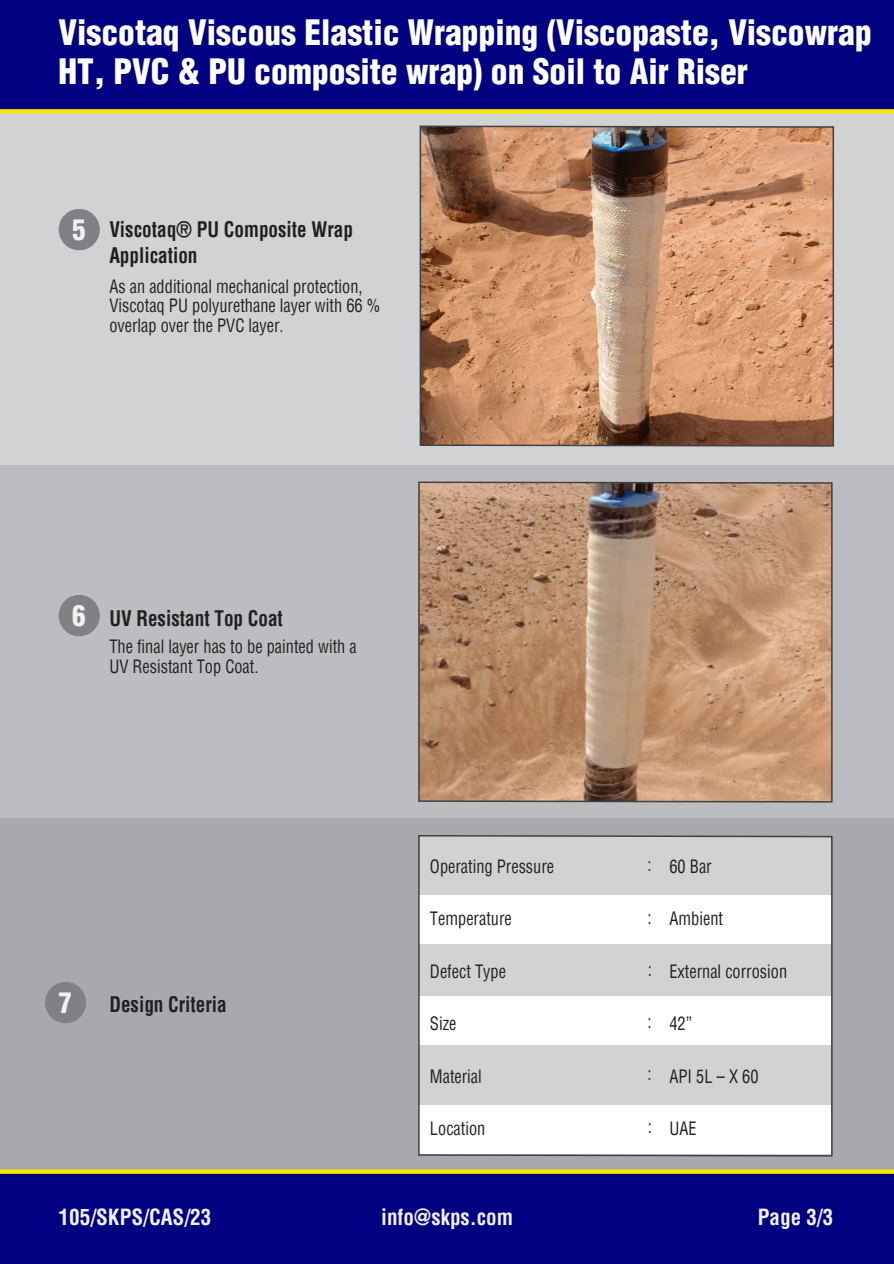
<style>
.page{position:relative;width:894px;height:1264px;background:#fff}
.page>*{position:absolute;margin:0;border:0;box-sizing:border-box;transform-origin:0 0}
.t1{font:900 condensed 34.2px/39px "Helvetica";color:#fff}
.t2{font:900 condensed 28.05px "Helvetica";color:#f1f1f2}
.t3{font:700 condensed 21.75px "Helvetica";color:#f1f1f2;scale:.96 1}
.t4{font:700 condensed 21.75px "Helvetica";color:#f1f1f2}
.t5{font:700 condensed 21px/25.2px "Helvetica";color:#231f20;scale:.91 1}
.t6{font:19.2px "Helvetica";color:#404041;scale:.78 1}
.t7{font:condensed 18px/19.5px "Helvetica";color:#231f20;scale:.91 1}
</style>
<div class="page">
<div style="left:0;top:0;width:893px;height:1264px;background:#010081"></div>
<div style="left:0;top:112px;width:893px;height:353px;background:#d1d2d4"></div>
<div style="left:0;top:465px;width:893px;height:353px;background:#bcbdc0"></div>
<div style="left:0;top:818px;width:893px;height:353px;background:#a8a9ad"></div>
<svg style="left:419px;top:125px;width:415px;height:322px"></svg>
<svg style="left:418px;top:481px;width:415px;height:322px"></svg>
<svg style="left:59px;top:209px;width:41px;height:42px"></svg>
<svg style="left:0;top:1169px;width:893px;height:5px"></svg>
<svg style="left:0;top:109px;width:893px;height:5px"></svg>
<svg style="left:59px;top:595px;width:41px;height:42px"></svg>
<svg style="left:45px;top:982px;width:41px;height:41px"></svg>
<svg style="left:418px;top:835px;width:415px;height:322px"></svg>
<h1 class="t1" style="left:59px;top:13px;width:814px">Viscotaq Viscous Elastic Wrapping (Viscopaste, Viscowrap<br>HT, PVC &amp; PU composite wrap) on Soil to Air Riser</h1>
<h2 class="t2" style="left:72px;top:212px;width:15px">5</h2>
<p class="t5" style="left:109px;top:217px;width:269px">Viscotaq® PU Composite Wrap<br>Application</p>
<p class="t7" style="left:109px;top:276px;width:299px">As an additional mechanical protection,<br>Viscotaq PU polyurethane layer with 66 % overlap over the PVC layer.</p>
<h2 class="t2" style="left:72px;top:598px;width:15px">6</h2>
<p class="t5" style="left:109px;top:605px;width:192px">UV Resistant Top Coat</p>
<p class="t7" style="left:109px;top:636px;width:273px">The final layer has to be painted with a<br>UV Resistant Top Coat.</p>
<h2 class="t2" style="left:58px;top:985px;width:15px">7</h2>
<p class="t5" style="left:109px;top:990px;width:130px">Design Criteria</p>
<p class="t7" style="left:430px;top:856px;width:138px">Operating Pressure</p>
<p class="t7" style="left:430px;top:908px;width:91px">Temperature</p>
<p class="t7" style="left:430px;top:961px;width:85px">Defect Type</p>
<p class="t7" style="left:430px;top:1013px;width:30px">Size</p>
<p class="t7" style="left:430px;top:1066px;width:58px">Material</p>
<p class="t7" style="left:430px;top:1118px;width:62px">Location</p>
<p class="t6" style="left:647px;top:853px;width:7px">:</p>
<p class="t6" style="left:647px;top:906px;width:7px">:</p>
<p class="t6" style="left:647px;top:958px;width:7px">:</p>
<p class="t6" style="left:647px;top:1010px;width:7px">:</p>
<p class="t6" style="left:647px;top:1062px;width:7px">:</p>
<p class="t6" style="left:647px;top:1115px;width:7px">:</p>
<p class="t7" style="left:669px;top:856px;width:48px">60 Bar</p>
<p class="t7" style="left:669px;top:908px;width:60px">Ambient</p>
<p class="t7" style="left:669px;top:961px;width:131px">External corrosion</p>
<p class="t7" style="left:669px;top:1013px;width:26px">42”</p>
<p class="t7" style="left:669px;top:1066px;width:99px">API 5L – X 60</p>
<p class="t7" style="left:669px;top:1118px;width:31px">UAE</p>
<p class="t4" style="left:59px;top:1202px;width:154px">105/SKPS/CAS/23</p>
<p class="t3" style="left:381px;top:1202px;width:139px">info@skps.com</p>
<p class="t3" style="left:757px;top:1202px;width:80px">Page 3/3</p>
</div>
